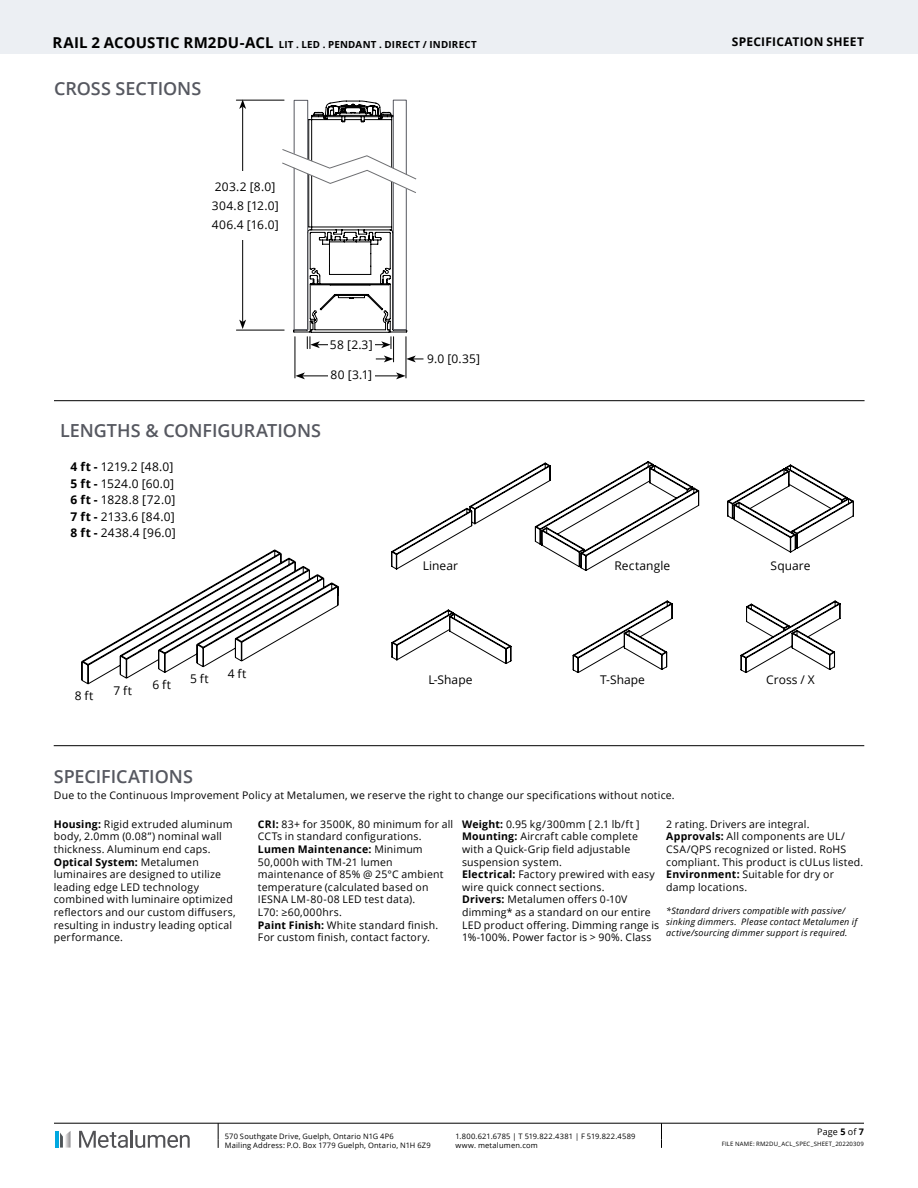
<style>
.page{position:relative;width:918px;height:1188px;background:#fff}
.page>*{position:absolute;margin:0;border:0;box-sizing:border-box;transform-origin:0 0}
.t1{font:600 18px "Open Sans";color:#565860}
.t2{font:12px/16.5px "Open Sans";letter-spacing:.01em;color:#000}
.t3{font:700 12px "Open Sans";letter-spacing:.02em;color:#000}
.t4{font:10.5px/12.6px "Open Sans";letter-spacing:.02em;color:#000}
.t5{font:700 9.75px "Open Sans";letter-spacing:.025em;color:#000}
.t6{font:italic 9px/10.8px "Open Sans";letter-spacing:.025em;color:#000}
.t7{font:9px "Open Sans";letter-spacing:.02em;color:#000}
.t8{font:7.5px/9px "Open Sans";letter-spacing:.025em;color:#000}
.t9{font:6px "Open Sans";letter-spacing:.025em;color:#000}
.s1{font-size:15px}
.s2{font-weight:700}
</style>
<div class="page">
<svg style="left:218px;top:1124px;width:1px;height:24px"></svg>
<svg style="left:661px;top:1124px;width:1px;height:24px"></svg>
<hr style="left:55px;top:1131px;width:3px;height:17px;background:#01a8e0">
<svg style="left:60px;top:1131px;width:11px;height:17px"></svg>
<svg style="left:79px;top:1131px;width:49px;height:17px"></svg>
<hr style="left:130px;top:1130px;width:3px;height:18px;background:#525255">
<svg style="left:135px;top:1135px;width:55px;height:13px"></svg>
<hr style="left:54px;top:1123px;width:810px;height:1px;background:#000">
<div style="left:0;top:0;width:918px;height:54px;background:#eceff3"></div>
<hr style="left:54px;top:400px;width:811px;height:1px;background:#000">
<hr style="left:242px;top:107px;width:1px;height:215px;background:#000">
<svg style="left:239px;top:99px;width:7px;height:10px"></svg>
<svg style="left:239px;top:320px;width:7px;height:9px"></svg>
<hr style="left:303px;top:376px;width:95px;height:1px;background:#000">
<svg style="left:396px;top:372px;width:10px;height:7px"></svg>
<svg style="left:295px;top:372px;width:10px;height:7px"></svg>
<hr style="left:295px;top:337px;width:1px;height:41px;background:#000">
<hr style="left:406px;top:337px;width:1px;height:41px;background:#000">
<div style="left:208px;top:171px;width:75px;height:69px;background:#fff"></div>
<div style="left:328px;top:369px;width:46px;height:11px;background:#fff"></div>
<hr style="left:54px;top:745px;width:810px;height:1px;background:#000">
<svg style="left:392px;top:610px;width:119px;height:54px"></svg>
<svg style="left:573px;top:601px;width:99px;height:72px"></svg>
<svg style="left:741px;top:601px;width:99px;height:72px"></svg>
<svg style="left:727px;top:465px;width:127px;height:87px"></svg>
<svg style="left:391px;top:461px;width:308px;height:110px"></svg>
<hr style="left:236px;top:100px;width:48px;height:1px;background:#000">
<hr style="left:236px;top:330px;width:48px;height:1px;background:#000">
<svg style="left:281px;top:99px;width:142px;height:263px"></svg>
<svg style="left:82px;top:550px;width:256px;height:134px"></svg>
<p class="t5" style="left:52px;top:38px;width:426px"><span class="s1">RAIL 2 ACOUSTIC RM2DU-ACL</span> LIT . LED . PENDANT . DIRECT / INDIRECT</p>
<p class="t3" style="left:732px;top:33px;width:134px">SPECIFICATION SHEET</p>
<h1 class="t1" style="left:54px;top:76px;width:149px">CROSS SECTIONS</h1>
<p class="t2" style="left:212px;top:177px;width:69px;line-height:18.8px">203.2 [8.0]<br>304.8 [12.0]<br>406.4 [16.0]</p>
<p class="t2" style="left:330px;top:336px;width:44px">58 [2.3]</p>
<p class="t2" style="left:330px;top:367px;width:43px">80 [3.1]</p>
<h1 class="t1" style="left:60px;top:418px;width:263px">LENGTHS &amp; CONFIGURATIONS</h1>
<p class="t2" style="left:71px;top:458px;width:107px"><span class="s2">4 ft -</span> 1219.2 [48.0]<br><span class="s2">5 ft -</span> 1524.0 [60.0]<br><span class="s2">6 ft -</span> 1828.8 [72.0]<br><span class="s2">7 ft -</span> 2133.6 [84.0]<br><span class="s2">8 ft -</span> 2438.4 [96.0]</p>
<p class="t2" style="left:75px;top:687px;width:20px">8 ft</p>
<p class="t2" style="left:114px;top:682px;width:20px">7 ft</p>
<p class="t2" style="left:152px;top:676px;width:20px">6 ft</p>
<p class="t2" style="left:190px;top:670px;width:20px">5 ft</p>
<p class="t2" style="left:228px;top:665px;width:20px">4 ft</p>
<p class="t2" style="left:427px;top:350px;width:55px">9.0 [0.35]</p>
<p class="t2" style="left:423px;top:558px;width:37px">Linear</p>
<p class="t2" style="left:428px;top:671px;width:46px">L-Shape</p>
<p class="t2" style="left:615px;top:558px;width:57px">Rectangle</p>
<p class="t2" style="left:600px;top:671px;width:46px">T-Shape</p>
<p class="t2" style="left:771px;top:558px;width:41px">Square</p>
<p class="t2" style="left:766px;top:671px;width:50px">Cross / X</p>
<h1 class="t1" style="left:54px;top:764px;width:141px">SPECIFICATIONS</h1>
<p class="t4" style="left:54px;top:788px;width:622px">Due to the Continuous Improvement Policy at Metalumen, we reserve the right to change our specifications without notice.</p>
<p class="t4" style="left:54px;top:817px;width:183px"><span class="s2">Housing:</span> Rigid extruded aluminum body, 2.0mm (0.08”) nominal wall thickness. Aluminum end caps.<br><span class="s2">Optical System:</span> Metalumen luminaires are designed to utilize leading edge LED technology combined with luminaire optimized reflectors and our custom diffusers, resulting in industry leading optical performance.</p>
<p class="t4" style="left:258px;top:817px;width:197px"><span class="s2">CRI:</span> 83+ for 3500K, 80 minimum for all<br>CCTs in standard configurations.<br><span class="s2">Lumen Maintenance:</span> Minimum<br>50,000h with TM-21 lumen maintenance of 85% @ 25°C ambient temperature (calculated based on<br>IESNA LM-80-08 LED test data).<br>L70: ≥60,000hrs.<br><span class="s2">Paint Finish:</span> White standard finish.<br>For custom finish, contact factory.</p>
<p class="t4" style="left:462px;top:817px;width:199px"><span class="s2">Weight:</span> 0.95 kg/300mm [ 2.1 lb/ft ] <span class="s2">Mounting:</span> Aircraft cable complete with a Quick-Grip field adjustable suspension system.<br><span class="s2">Electrical:</span> Factory prewired with easy wire quick connect sections.<br><span class="s2">Drivers:</span> Metalumen offers 0-10V dimming* as a standard on our entire LED product offering. Dimming range is 1%-100%. Power factor is &gt; 90%. Class</p>
<p class="t4" style="left:666px;top:817px;width:199px">2 rating. Drivers are integral.<br><span class="s2">Approvals:</span> All components are UL/<br>CSA/QPS recognized or listed. RoHS compliant. This product is cULus listed.<br><span class="s2">Environment:</span> Suitable for dry or damp locations.</p>
<p class="t6" style="left:666px;top:905px;width:192px">*Standard drivers compatible with passive/ sinking dimmers. Please contact Metalumen if active/sourcing dimmer support is required.</p>
<p class="t8" style="left:225px;top:1131px;width:207px">570 Southgate Drive, Guelph, Ontario N1G 4P6<br>Mailing Address: P.O. Box 1779 Guelph, Ontario, N1H 6Z9</p>
<p class="t8" style="left:455px;top:1131px;width:181px">1.800.621.6785 | T 519.822.4381 | F 519.822.4589 www. metalumen.com</p>
<p class="t7" style="left:817px;top:1125px;width:48px">Page <span class="s2">5</span> of <span class="s2">7</span></p>
<p class="t9" style="left:722px;top:1140px;width:144px">FILE NAME: RM2DU_ACL_SPEC_SHEET_20220309</p>
</div>
